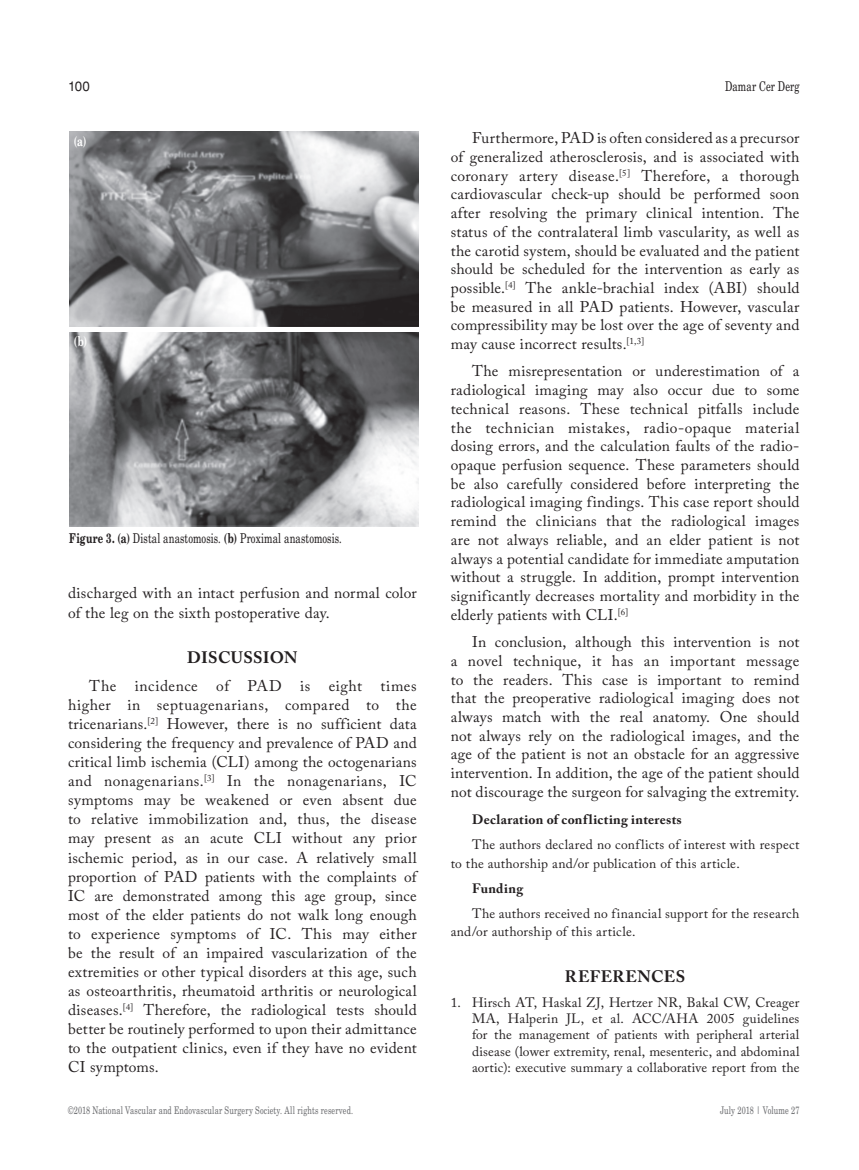
<style>
.page{position:relative;width:859px;height:1170px;background:#fff}
.page>*{position:absolute;margin:0;border:0;box-sizing:border-box;transform-origin:0 0}
.t1{font:700 16.5px "Adobe Caslon Pro";letter-spacing:.02em;color:#231f20}
.t2{font:15.45px/18.8px "Adobe Caslon Pro";letter-spacing:.015em;color:#231f20;text-align:justify}
.t3{font:13.5px/16.4px "Adobe Caslon Pro";letter-spacing:.015em;color:#231f20}
.t4{font:13.5px "Madison Tr";letter-spacing:.01em;color:#231f20}
.t5{font:700 13.5px "Adobe Caslon Pro";letter-spacing:.025em;color:#231f20}
.t6{font:13.5px "Madison Bold Tr";color:#fff}
.t7{font:13.5px "Helvetica Normal Tr";color:#231f20}
.t8{font:10.5px "Madison Tr";letter-spacing:.015em;color:#6c6d70}
.s1{font-family:"Madison Bold Tr"}
</style>
<div class="page">
<img style="left:69px;top:132px;width:349px;height:394px">
<div style="left:68px;top:327px;width:352px;height:5px;background:#fff"></div>
<p class="t7" style="left:68px;top:78px;width:24px">100</p>
<p class="t4" style="left:725px;top:78px;width:76px">Damar Cer Derg</p>
<p class="t6" style="left:74px;top:133px;width:14px">(a)</p>
<p class="t6" style="left:74px;top:333px;width:15px">(b)</p>
<p class="t4" style="left:69px;top:530px;width:274px"><span class="s1">Figure 3. (a)</span> Distal anastomosis. <span class="s1">(b)</span> Proximal anastomosis.</p>
<p class="t2" style="left:68px;top:583px;width:350px">discharged with an intact perfusion and normal color of the leg on the sixth postoperative day.</p>
<p class="t1" style="left:187px;top:648px;width:112px">DISCUSSION</p>
<p class="t2" style="left:68px;top:676px;width:350px;text-indent:21px">The incidence of PAD is eight times higher in septuagenarians, compared to the tricenarians.<sup>[2]</sup> However, there is no sufficient data considering the frequency and prevalence of PAD and critical limb ischemia (CLI) among the octogenarians and nonagenarians.<sup>[3]</sup> In the nonagenarians, IC symptoms may be weakened or even absent due to relative immobilization and, thus, the disease may present as an acute CLI without any prior ischemic period, as in our case. A relatively small proportion of PAD patients with the complaints of IC are demonstrated among this age group, since most of the elder patients do not walk long enough to experience symptoms of IC. This may either be the result of an impaired vascularization of the extremities or other typical disorders at this age, such as osteoarthritis, rheumatoid arthritis or neurological diseases.<sup>[4]</sup> Therefore, the radiological tests should better be routinely performed to upon their admittance to the outpatient clinics, even if they have no evident CI symptoms.</p>
<p class="t2" style="left:451px;top:128px;width:350px;text-indent:21px">Furthermore, PAD is often considered as a precursor of generalized atherosclerosis, and is associated with coronary artery disease.<sup>[5]</sup> Therefore, a thorough cardiovascular check-up should be performed soon after resolving the primary clinical intention. The status of the contralateral limb vascularity, as well as the carotid system, should be evaluated and the patient should be scheduled for the intervention as early as possible.<sup>[4]</sup> The ankle-brachial index (ABI) should be measured in all PAD patients. However, vascular compressibility may be lost over the age of seventy and may cause incorrect results.<sup>[1,3]</sup></p>
<p class="t2" style="left:451px;top:362px;width:350px;text-indent:21px">The misrepresentation or underestimation of a radiological imaging may also occur due to some technical reasons. These technical pitfalls include the technician mistakes, radio-opaque material dosing errors, and the calculation faults of the radio&shy;opaque perfusion sequence. These parameters should be also carefully considered before interpreting the radiological imaging findings. This case report should remind the clinicians that the radiological images are not always reliable, and an elder patient is not always a potential candidate for immediate amputation without a struggle. In addition, prompt intervention significantly decreases mortality and morbidity in the elderly patients with CLI.<sup>[6]</sup></p>
<p class="t2" style="left:451px;top:632px;width:350px;text-indent:21px">In conclusion, although this intervention is not a novel technique, it has an important message to the readers. This case is important to remind that the preoperative radiological imaging does not always match with the real anatomy. One should not always rely on the radiological images, and the age of the patient is not an obstacle for an aggressive intervention. In addition, the age of the patient should not discourage the surgeon for salvaging the extremity.</p>
<p class="t5" style="left:472px;top:811px;width:211px">Declaration of conflicting interests</p>
<p class="t3" style="left:451px;top:834px;width:350px;line-height:18.8px;text-indent:21px">The authors declared no conflicts of interest with respect to the authorship and/or publication of this article.</p>
<p class="t5" style="left:472px;top:880px;width:53px">Funding</p>
<p class="t3" style="left:451px;top:903px;width:350px;line-height:18.8px;text-indent:21px">The authors received no financial support for the research and/or authorship of this article.</p>
<p class="t1" style="left:565px;top:966px;width:122px">REFERENCES</p>
<p class="t3" style="left:472px;top:993px;width:329px;text-align:justify;text-indent:-21px">1. Hirsch AT, Haskal ZJ, Hertzer NR, Bakal CW, Creager MA, Halperin JL, et al. ACC/AHA 2005 guidelines for the management of patients with peripheral arterial disease (lower extremity, renal, mesenteric, and abdominal aortic): executive summary a collaborative report from the</p>
<p class="t8" style="left:68px;top:1103px;width:287px">©2018 National Vascular and Endovascular Surgery Society. All rights reserved.</p>
<p class="t8" style="left:720px;top:1103px;width:81px">July 2018 | Volume 27</p>
</div>
